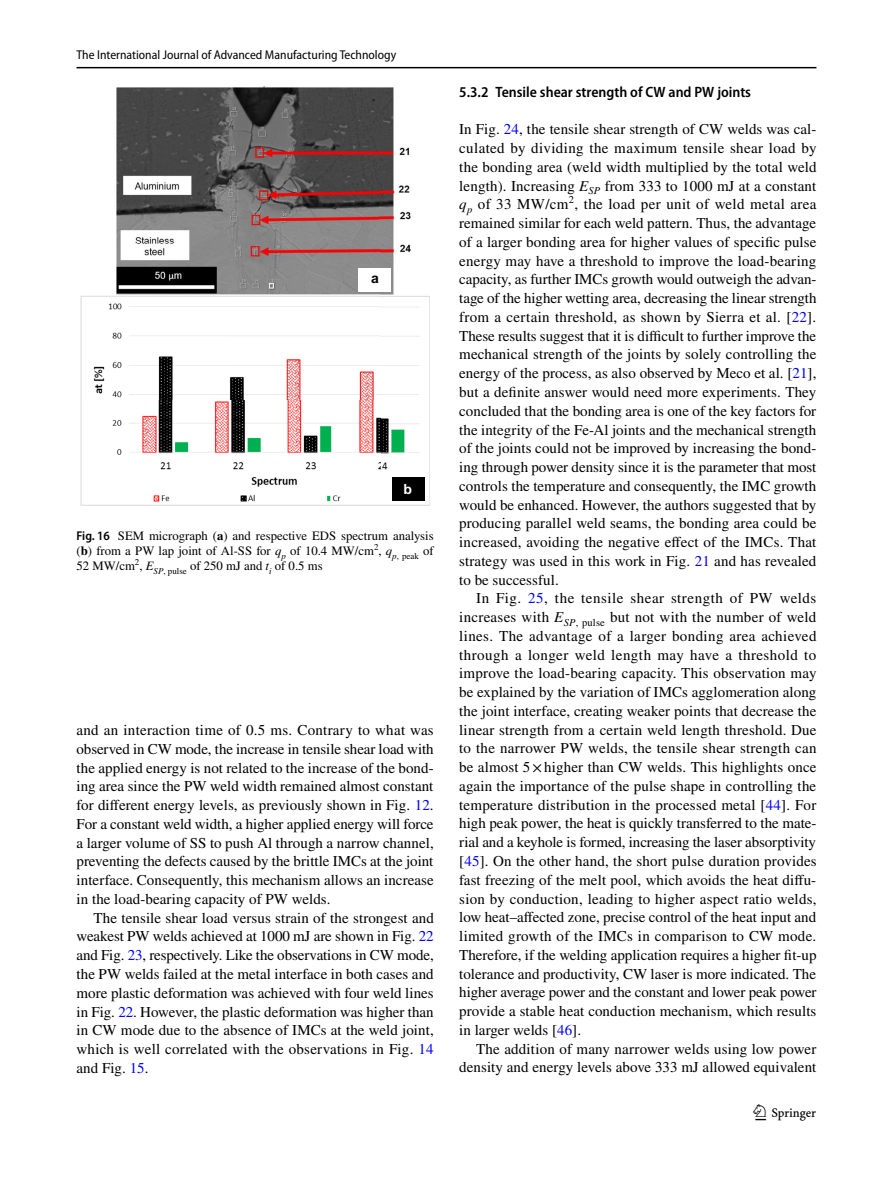
<style>
.page{position:relative;width:893px;height:1187px;background:#fff}
.page>*{position:absolute;margin:0;border:0;box-sizing:border-box;transform-origin:0 0}
.t1{font:22.5px "Springnew Regular 3";color:#000}
.t2{font:15px/18.8px "STIX";letter-spacing:.005em;color:#000;text-align:justify}
.t3{font:600 semi-condensed 15px "Myriad Pro";color:#000}
.t4{font:14.1px "Arial Bold MT12";color:#fff}
.t5{font:14.1px "Arial Bold MT12";color:#000}
.t6{font:12.75px/15px "STIX";color:#000;text-align:justify}
.t7{font:semi-condensed 12.75px "Myriad Pro";color:#000}
.s1{font-family:"Myriad Pro";font-weight:600;font-stretch:semi-condensed}
.s2{font-weight:700}
.s3{font-style:italic}
.s4{color:#00f}
</style>
<div class="page">
<hr style="left:77px;top:67px;width:739px;height:1px;background:#000">
<img style="left:81px;top:87px;width:348px;height:418px">
<div style="left:392px;top:477px;width:33px;height:24px;background:#000"></div>
<div style="left:358px;top:268px;width:33px;height:23px;background:#fff"></div>
<p class="t7" style="left:77px;top:48px;width:321px">The International Journal of Advanced Manufacturing Technology</p>
<p class="t5" style="left:371px;top:268px;width:9px">a</p>
<p class="t4" style="left:403px;top:479px;width:10px">b</p>
<p class="t6" style="left:77px;top:529px;width:359px"><span class="s1">Fig. 16</span> SEM micrograph (<span class="s2">a</span>) and respective EDS spectrum analysis (<span class="s2">b</span>) from a PW lap joint of Al-SS for <span class="s3">q</span><sub>p</sub> of 10.4 MW/cm<sup>2</sup>, <span class="s3">q</span><sub>p</sub><sub>,</sub> <sub>peak</sub> of 52 MW/cm<sup>2</sup>, <span class="s3">E</span><sub>SP</sub><sub>,</sub> <sub>pulse</sub> of 250 mJ and <span class="s3">t</span><sub>i</sub> of 0.5 ms</p>
<p class="t2" style="left:77px;top:721px;width:359px">and an interaction time of 0.5 ms. Contrary to what was observed in CW mode, the increase in tensile shear load with the applied energy is not related to the increase of the bond&shy;ing area since the PW weld width remained almost constant for different energy levels, as previously shown in Fig. <span class="s4">12</span>.<br>For a constant weld width, a higher applied energy will force a larger volume of SS to push Al through a narrow channel, preventing the defects caused by the brittle IMCs at the joint interface. Consequently, this mechanism allows an increase in the load-bearing capacity of PW welds.</p>
<p class="t2" style="left:77px;top:909px;width:359px;text-indent:17px">The tensile shear load versus strain of the strongest and weakest PW welds achieved at 1000 mJ are shown in Fig. <span class="s4">22 </span>and Fig. <span class="s4">23</span>, respectively. Like the observations in CW mode, the PW welds failed at the metal interface in both cases and more plastic deformation was achieved with four weld lines in Fig. <span class="s4">22</span>. However, the plastic deformation was higher than in CW mode due to the absence of IMCs at the weld joint, which is well correlated with the observations in Fig. <span class="s4">14 </span>and Fig. <span class="s4">15</span>.</p>
<p class="t3" style="left:459px;top:83px;width:293px">5.3.2 Tensile shear strength of CW and PW joints</p>
<p class="t2" style="left:459px;top:121px;width:359px">In Fig. <span class="s4">24</span>, the tensile shear strength of CW welds was cal&shy;culated by dividing the maximum tensile shear load by the bonding area (weld width multiplied by the total weld length). Increasing <span class="s3">E</span><sub>SP</sub> from 333 to 1000 mJ at a constant <span class="s3">q</span><sub>p</sub> of 33 MW/cm<sup>2</sup>, the load per unit of weld metal area remained similar for each weld pattern. Thus, the advantage of a larger bonding area for higher values of specific pulse energy may have a threshold to improve the load-bearing capacity, as further IMCs growth would outweigh the advan&shy;tage of the higher wetting area, decreasing the linear strength from a certain threshold, as shown by Sierra et al. [<span class="s4">22</span>].<br>These results suggest that it is difficult to further improve the mechanical strength of the joints by solely controlling the energy of the process, as also observed by Meco et al. [<span class="s4">21</span>], but a definite answer would need more experiments. They concluded that the bonding area is one of the key factors for the integrity of the Fe-Al joints and the mechanical strength of the joints could not be improved by increasing the bond&shy;ing through power density since it is the parameter that most controls the temperature and consequently, the IMC growth would be enhanced. However, the authors suggested that by producing parallel weld seams, the bonding area could be increased, avoiding the negative effect of the IMCs. That strategy was used in this work in Fig. <span class="s4">21</span> and has revealed to be successful.</p>
<p class="t2" style="left:459px;top:590px;width:359px;text-indent:17px">In Fig. <span class="s4">25</span>, the tensile shear strength of PW welds increases with <span class="s3">E</span><sub>SP</sub><sub>,</sub> <sub>pulse</sub> but not with the number of weld lines. The advantage of a larger bonding area achieved through a longer weld length may have a threshold to improve the load-bearing capacity. This observation may be explained by the variation of IMCs agglomeration along the joint interface, creating weaker points that decrease the linear strength from a certain weld length threshold. Due to the narrower PW welds, the tensile shear strength can be almost 5×higher than CW welds. This highlights once again the importance of the pulse shape in controlling the temperature distribution in the processed metal [<span class="s4">44</span>]. For high peak power, the heat is quickly transferred to the mate&shy;rial and a keyhole is formed, increasing the laser absorptivity [<span class="s4">45</span>]. On the other hand, the short pulse duration provides fast freezing of the melt pool, which avoids the heat diffu&shy;sion by conduction, leading to higher aspect ratio welds, low heat–affected zone, precise control of the heat input and limited growth of the IMCs in comparison to CW mode.<br>Therefore, if the welding application requires a higher fit-up tolerance and productivity, CW laser is more indicated. The higher average power and the constant and lower peak power provide a stable heat conduction mechanism, which results in larger welds [<span class="s4">46</span>].</p>
<p class="t2" style="left:459px;top:1040px;width:359px;text-align:right">The addition of many narrower welds using low power density and energy levels above 333 mJ allowed equivalent</p>
<h1 class="t1" style="left:755px;top:1104px;width:62px">1 3</h1>
</div>
